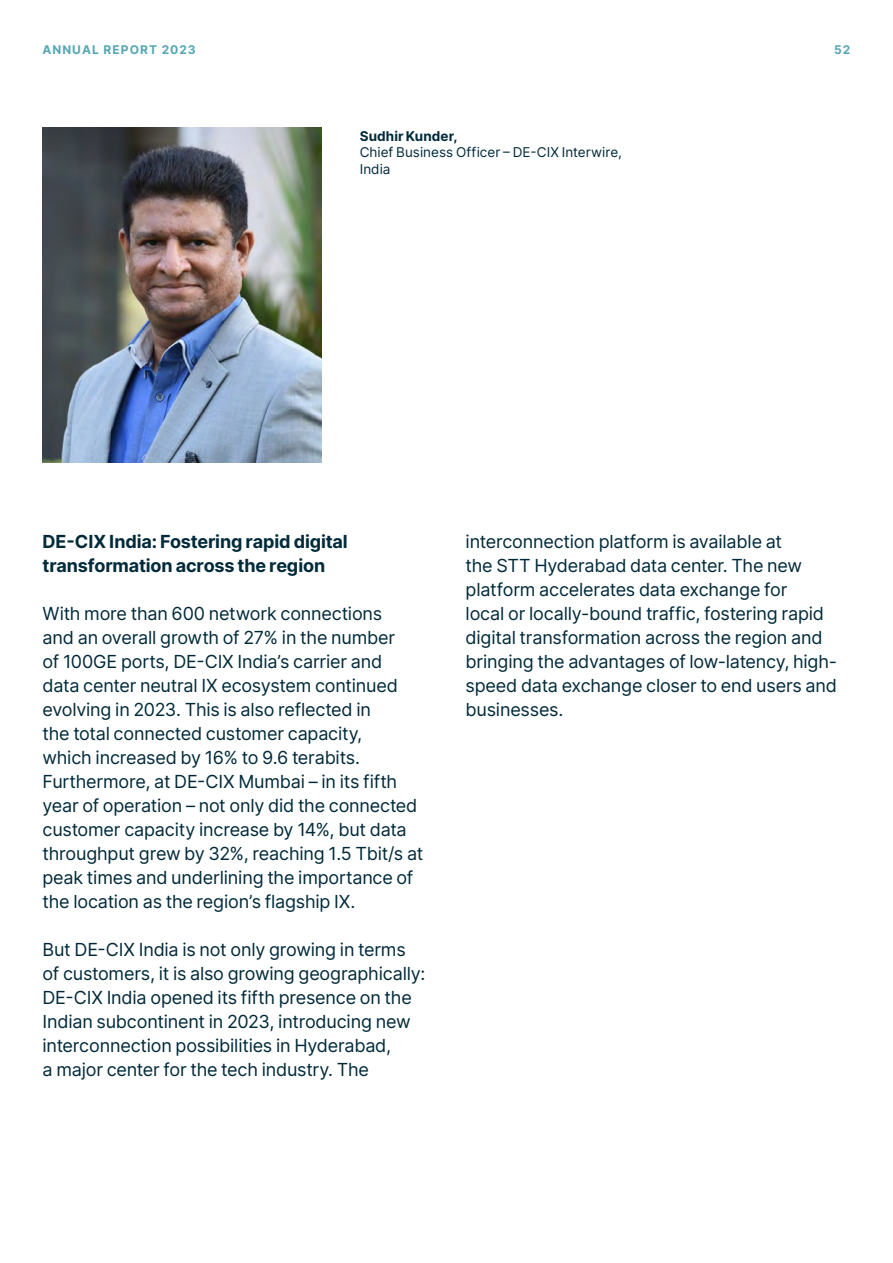
<style>
.page{position:relative;width:893px;height:1263px;background:#fff}
.page>*{position:absolute;margin:0;border:0;box-sizing:border-box;transform-origin:0 0}
.t1{font:18px/24px "Inter";letter-spacing:-.01em;color:#002a3a}
.t2{font:700 18px/24px "Inter";letter-spacing:-.005em;color:#002a3a}
.t3{font:13.5px/16.5px "Inter";letter-spacing:.005em;color:#002a3a}
.t4{font:700 13.5px "Inter";letter-spacing:.01em;color:#002a3a}
.t5{font:700 12px "Inter";letter-spacing:.085em;color:#57a6b5}
</style>
<div class="page">
<img style="left:43px;top:128px;width:278px;height:334px">
<p class="t5" style="left:43px;top:41px;width:155px">ANNUAL REPORT 2023</p>
<p class="t5" style="left:834px;top:41px;width:18px">52</p>
<p class="t4" style="left:360px;top:126px;width:99px">Sudhir Kunder,</p>
<p class="t3" style="left:360px;top:144px;width:264px">Chief Business Officer – DE-CIX Interwire,<br>India</p>
<p class="t2" style="left:43px;top:529px;width:307px">DE-CIX India: Fostering rapid digital transformation across the region</p>
<p class="t1" style="left:43px;top:601px;width:382px">With more than 600 network connections<br>and an overall growth of 27% in the number<br>of 100GE ports, DE-CIX India’s carrier and data center neutral IX ecosystem continued evolving in 2023. This is also reflected in<br>the total connected customer capacity,<br>which increased by 16% to 9.6 terabits.<br>Furthermore, at DE-CIX Mumbai – in its fifth year of operation – not only did the connected customer capacity increase by 14%, but data throughput grew by 32%, reaching 1.5 Tbit/s at peak times and underlining the importance of the location as the region’s flagship IX.</p>
<p class="t1" style="left:43px;top:937px;width:384px">But DE-CIX India is not only growing in terms of customers, it is also growing geographically:<br>DE-CIX India opened its fifth presence on the Indian subcontinent in 2023, introducing new interconnection possibilities in Hyderabad,<br>a major center for the tech industry. The</p>
<p class="t1" style="left:466px;top:529px;width:373px">interconnection platform is available at<br>the STT Hyderabad data center. The new platform accelerates data exchange for<br>local or locally-bound traffic, fostering rapid digital transformation across the region and bringing the advantages of low-latency, high&shy;speed data exchange closer to end users and businesses.</p>
</div>
